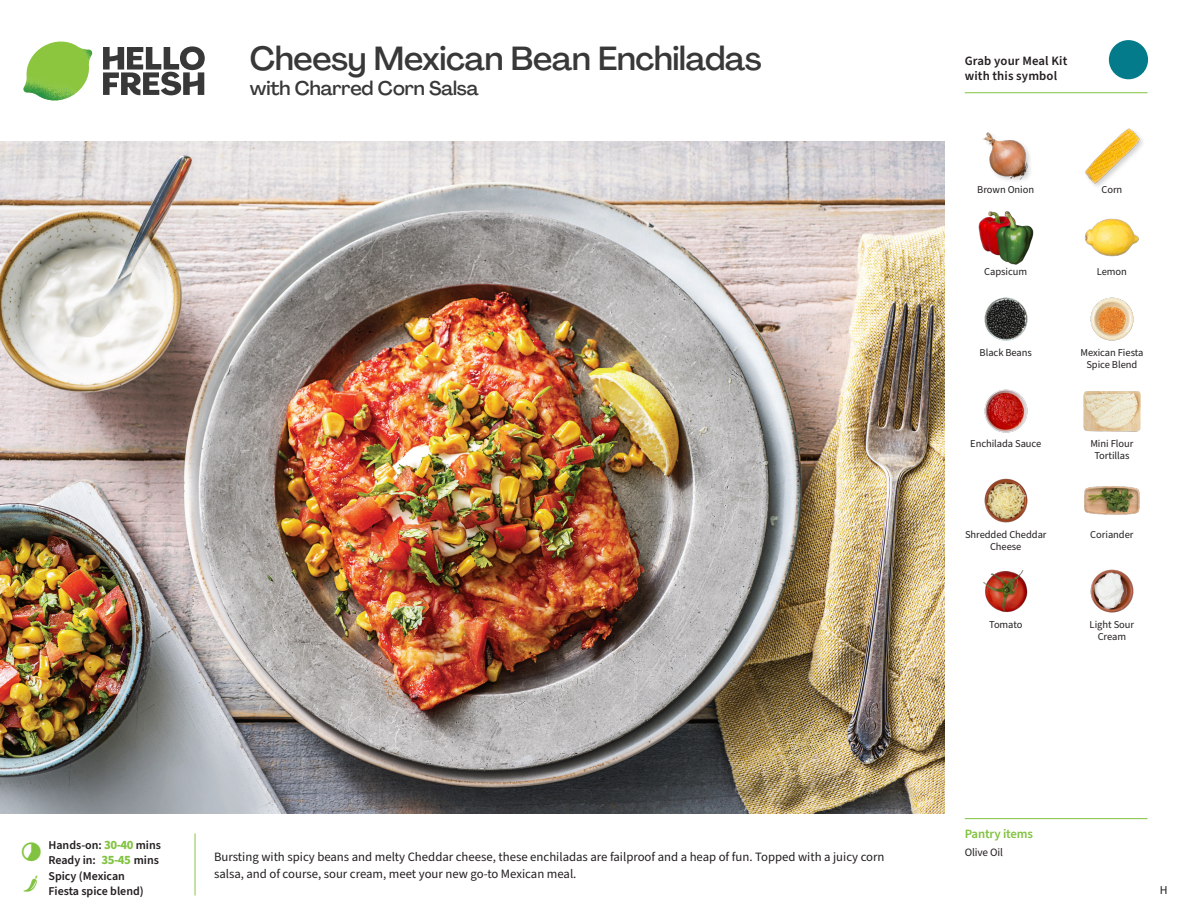
<style>
.page{position:relative;width:1188px;height:918px;background:#fff}
.page>*{position:absolute;margin:0;border:0;box-sizing:border-box;transform-origin:0 0}
._15_Titel_UK{font:500 33px "Agrandir";letter-spacing:-.01em;color:#383839}
._15_Titel_UK-2{font:500 19.5px "Agrandir";letter-spacing:-.01em;color:#383839}
.Step_6_Text_AU{font:12.75px/16.5px "Source Sans Pro";color:#231f20}
.t1{font:600 12.75px/15px "Source Sans Pro";letter-spacing:.01em;color:#231f20}
._04_Headers_Front{font:600 12.75px "Source Sans Pro";letter-spacing:-.01em;color:#81c340}
._04_Intro{font:600 12px/15px "Source Sans Pro";color:#231f20}
.t2{font:12px "Source Sans Pro";color:#231f20}
._05_Pantry{font:11.25px "Source Sans Pro";letter-spacing:-.01em;color:#231f20}
._18_FRONT_ingredient{font:10.5px/12px "Source Sans Pro";letter-spacing:-.005em;color:#231f20;text-align:center}
.s1{font-weight:700;font-size:12.75px;color:#81c340}
</style>
<div class="page">
<svg style="left:103px;top:46px;width:102px;height:49px"></svg>
<img style="left:23px;top:42px;width:69px;height:59px">
<img style="left:0;top:142px;width:945px;height:672px">
<img style="left:1090px;top:297px;width:44px;height:44px">
<img style="left:1083px;top:391px;width:58px;height:41px">
<img style="left:984px;top:389px;width:44px;height:44px">
<img style="left:984px;top:478px;width:44px;height:45px">
<img style="left:1090px;top:569px;width:44px;height:44px">
<img style="left:983px;top:570px;width:45px;height:43px">
<img style="left:984px;top:297px;width:44px;height:44px">
<img style="left:978px;top:211px;width:56px;height:54px">
<img style="left:1084px;top:218px;width:55px;height:39px">
<img style="left:983px;top:132px;width:48px;height:49px">
<img style="left:1085px;top:128px;width:56px;height:57px">
<img style="left:1084px;top:486px;width:56px;height:29px">
<hr style="left:965px;top:818px;width:183px;height:1px;background:#81c340">
<svg style="left:1091px;top:40px;width:58px;height:54px"></svg>
<hr style="left:965px;top:92px;width:183px;height:1px;background:#81c340">
<p class="_15_Titel_UK" style="left:250px;top:38px;width:514px">Cheesy Mexican Bean Enchiladas</p>
<p class="_15_Titel_UK-2" style="left:250px;top:76px;width:230px">with Charred Corn Salsa</p>
<p class="_04_Intro" style="left:48px;top:838px;width:114px">Hands-on: <span class="s1">30-40</span> mins</p>
<p class="_04_Intro" style="left:48px;top:853px;width:112px">Ready in: <span class="s1">35-45</span> mins</p>
<p class="_04_Intro" style="left:48px;top:869px;width:97px">Spicy (Mexican<br>Fiesta spice blend)</p>
<p class="Step_6_Text_AU" style="left:214px;top:849px;width:672px">Bursting with spicy beans and melty Cheddar cheese, these enchiladas are failproof and a heap of fun. Topped with a juicy corn salsa, and of course, sour cream, meet your new go-to Mexican meal.</p>
<p class="t1" style="left:965px;top:53px;width:104px">Grab your Meal Kit with this symbol</p>
<p class="_18_FRONT_ingredient" style="left:977px;top:183px;width:58px">Brown Onion</p>
<p class="_18_FRONT_ingredient" style="left:1101px;top:183px;width:22px">Corn</p>
<p class="_18_FRONT_ingredient" style="left:984px;top:266px;width:44px">Capsicum</p>
<p class="_18_FRONT_ingredient" style="left:1097px;top:266px;width:32px">Lemon</p>
<p class="_18_FRONT_ingredient" style="left:980px;top:347px;width:54px">Black Beans</p>
<p class="_18_FRONT_ingredient" style="left:1080px;top:347px;width:64px">Mexican Fiesta<br>Spice Blend</p>
<p class="_18_FRONT_ingredient" style="left:970px;top:438px;width:73px">Enchilada Sauce</p>
<p class="_18_FRONT_ingredient" style="left:1090px;top:438px;width:45px">Mini Flour<br>Tortillas</p>
<p class="_18_FRONT_ingredient" style="left:965px;top:529px;width:83px">Shredded Cheddar</p>
<p class="_18_FRONT_ingredient" style="left:1090px;top:529px;width:45px">Coriander</p>
<p class="_18_FRONT_ingredient" style="left:990px;top:541px;width:33px">Cheese</p>
<p class="_18_FRONT_ingredient" style="left:989px;top:618px;width:35px">Tomato</p>
<p class="_18_FRONT_ingredient" style="left:1090px;top:618px;width:46px">Light Sour<br>Cream</p>
<p class="_04_Headers_Front" style="left:965px;top:825px;width:70px">Pantry items</p>
<p class="_05_Pantry" style="left:965px;top:845px;width:40px">Olive Oil</p>
<p class="t2" style="left:1160px;top:882px;width:9px">H</p>
</div>
